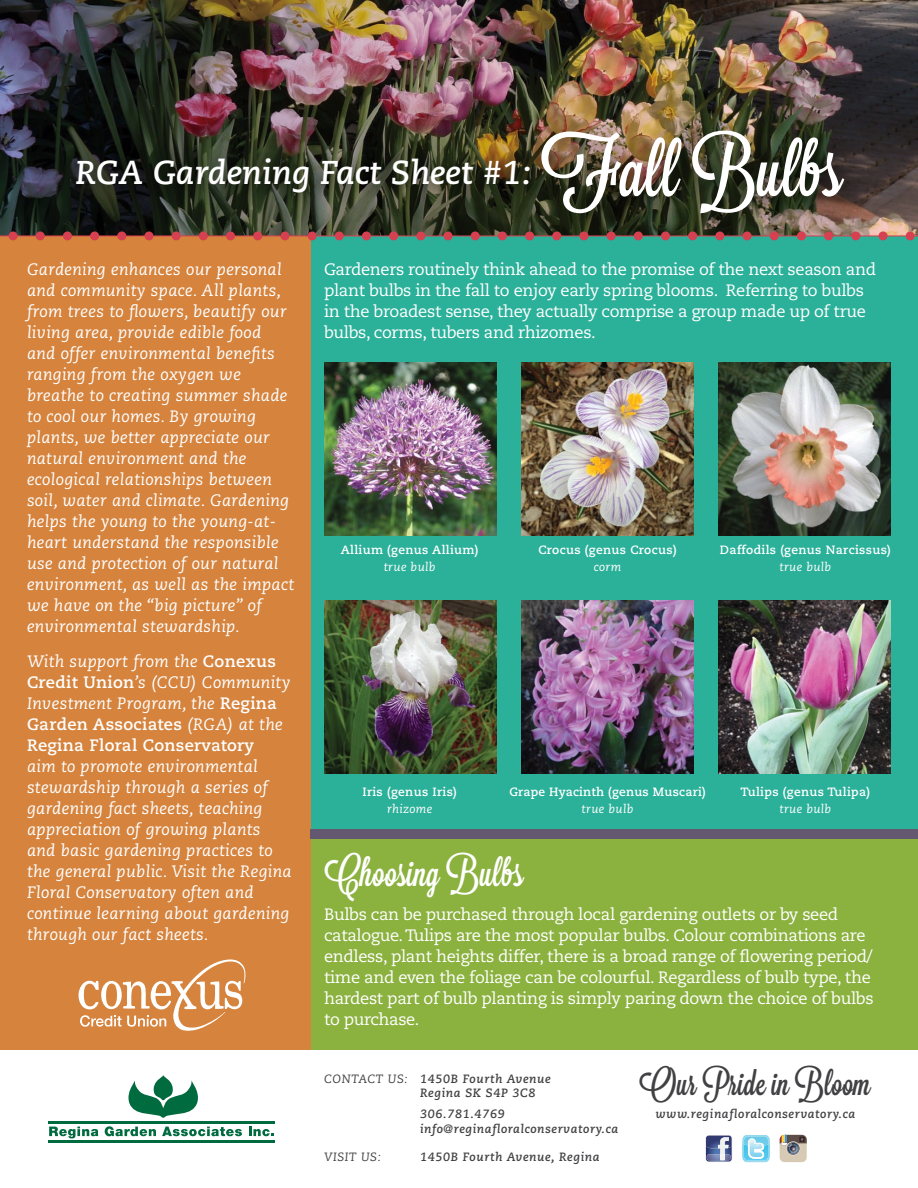
<style>
.page{position:relative;width:918px;height:1188px;background:#fff}
.page>*{position:absolute;margin:0;border:0;box-sizing:border-box;transform-origin:0 0}
.t1{font:37.5px "Lavanderia Sturdy";color:#fff}
.t2{font:italic 700 33px "Caecilia";color:#fff}
.t3{font:33px "Lavanderia Sturdy";color:#414042}
.t4{font:italic 16.5px/21px "Caecilia";letter-spacing:.02em;color:#fff}
.t5{font:16.5px/21px "Caecilia";letter-spacing:-.02em;color:#fff}
.t6{font:italic 700 12px/14.4px "Caecilia";letter-spacing:.05em;color:#414042}
.t7{font:700 12px "Caecilia";letter-spacing:.03em;color:#fff}
.t8{font:italic 12px "Caecilia";letter-spacing:.03em;color:#fff}
.t9{font:italic 12px "Caecilia";letter-spacing:.05em;color:#414042}
.s1{font-family:"Lavanderia Sturdy";font-weight:400;font-style:normal;font-size:73.2px}
.s2{font-weight:700;font-style:normal}
.s3{font-weight:400}
</style>
<div class="page">
<img style="left:0;top:0;width:918px;height:236px">
<div style="left:297px;top:788px;width:621px;height:262px;background:#8bb13f"></div>
<div style="left:297px;top:236px;width:621px;height:595px;background:#2bb099"></div>
<div style="left:0;top:236px;width:311px;height:814px;background:#d5833d"></div>
<svg style="left:79px;top:959px;width:166px;height:72px"></svg>
<svg style="left:128px;top:1075px;width:70px;height:43px"></svg>
<hr style="left:49px;top:1121px;width:226px;height:3px;background:#006b3e">
<hr style="left:49px;top:1140px;width:226px;height:3px;background:#006b3e">
<svg style="left:49px;top:1127px;width:49px;height:12px"></svg>
<svg style="left:105px;top:1126px;width:51px;height:10px"></svg>
<svg style="left:162px;top:1127px;width:80px;height:9px"></svg>
<svg style="left:249px;top:1127px;width:25px;height:9px"></svg>
<img style="left:324px;top:363px;width:172px;height:172px">
<img style="left:521px;top:363px;width:173px;height:172px">
<img style="left:719px;top:363px;width:172px;height:172px">
<img style="left:521px;top:601px;width:173px;height:172px">
<img style="left:324px;top:601px;width:172px;height:172px">
<img style="left:719px;top:601px;width:172px;height:172px">
<div style="left:61px;top:113px;width:808px;height:127px;background:#000;opacity:.75"></div>
<img style="left:13px;top:231px;width:905px;height:9px">
<svg style="left:742px;top:1135px;width:28px;height:27px"></svg>
<svg style="left:705px;top:1135px;width:27px;height:27px"></svg>
<svg style="left:706px;top:1136px;width:26px;height:25px"></svg>
<div style="left:780px;top:1135px;width:27px;height:27px;background:#d6cab5;border-radius:5px"></div>
<svg style="left:780px;top:1135px;width:27px;height:20px"></svg>
<div style="left:311px;top:830px;width:607px;height:9px;background:#645870"></div>
<hr style="left:0;top:236px;width:918px;height:1px;background:#d64151">
<h2 class="t2" style="left:76px;top:153px;width:770px">RGA Gardening Fact Sheet #1: <span class="s1">Fall Bulbs</span></h2>
<p class="t4" style="left:27px;top:260px;width:269px">Gardening enhances our personal and community space. All plants, from trees to flowers, beautify our living area, provide edible food<br>and offer environmental benefits ranging from the oxygen we breathe to creating summer shade to cool our homes. By growing plants, we better appreciate our natural environment and the ecological relationships between soil, water and climate. Gardening helps the young to the young-at&shy;heart understand the responsible use and protection of our natural environment, as well as the impact we have on the “big picture” of environmental stewardship.</p>
<p class="t4" style="left:27px;top:651px;width:265px">With support from the <span class="s2">Conexus<br>Credit Union</span>’s (CCU) Community<br>Investment Program, the <span class="s2">Regina<br>Garden Associates</span> (RGA) at the<br><span class="s2">Regina Floral Conservatory</span></p>
<p class="t4" style="left:27px;top:756px;width:266px">aim to promote environmental stewardship through a series of gardening fact sheets, teaching appreciation of growing plants and basic gardening practices to the general public. Visit the Regina<br>Floral Conservatory often and continue learning about gardening through our fact sheets.</p>
<p class="t5" style="left:324px;top:259px;width:554px">Gardeners routinely think ahead to the promise of the next season and plant bulbs in the fall to enjoy early spring blooms. Referring to bulbs in the broadest sense, they actually comprise a group made up of true bulbs, corms, tubers and rhizomes.</p>
<p class="t7" style="left:341px;top:543px;width:139px">Allium (genus Allium)</p>
<p class="t8" style="left:384px;top:560px;width:53px">true bulb</p>
<p class="t7" style="left:538px;top:543px;width:140px">Crocus (genus Crocus)</p>
<p class="t8" style="left:594px;top:560px;width:29px">corm</p>
<p class="t7" style="left:720px;top:543px;width:172px">Daffodils (genus Narcissus)</p>
<p class="t8" style="left:779px;top:560px;width:53px">true bulb</p>
<p class="t7" style="left:362px;top:785px;width:96px">Iris (genus Iris)</p>
<p class="t8" style="left:387px;top:802px;width:47px">rhizome</p>
<p class="t7" style="left:509px;top:785px;width:198px">Grape Hyacinth (genus Muscari)</p>
<p class="t8" style="left:582px;top:802px;width:53px">true bulb</p>
<p class="t7" style="left:741px;top:785px;width:131px">Tulips (genus Tulipa)</p>
<p class="t8" style="left:779px;top:802px;width:53px">true bulb</p>
<h1 class="t1" style="left:324px;top:851px;width:202px">Choosing Bulbs</h1>
<p class="t5" style="left:324px;top:905px;width:551px">Bulbs can be purchased through local gardening outlets or by seed catalogue. Tulips are the most popular bulbs. Colour combinations are endless, plant heights differ, there is a broad range of flowering period/ time and even the foliage can be colourful. Regardless of bulb type, the hardest part of bulb planting is simply paring down the choice of bulbs to purchase.</p>
<p class="t6" style="left:420px;top:1072px;width:132px;text-indent:-96px"><span class="s3">CONTACT US:</span> 1450B Fourth Avenue<br>Regina SK S4P 3C8</p>
<p class="t6" style="left:420px;top:1107px;width:200px">306.781.4769 info@reginafloralconservatory.ca</p>
<p class="t9" style="left:324px;top:1150px;width:58px">VISIT US:</p>
<p class="t6" style="left:420px;top:1149px;width:181px">1450B Fourth Avenue, Regina</p>
<h2 class="t3" style="left:640px;top:1064px;width:232px">Our Pride in Bloom</h2>
<p class="t6" style="left:655px;top:1107px;width:201px">www.reginafloralconservatory.ca</p>
</div>
